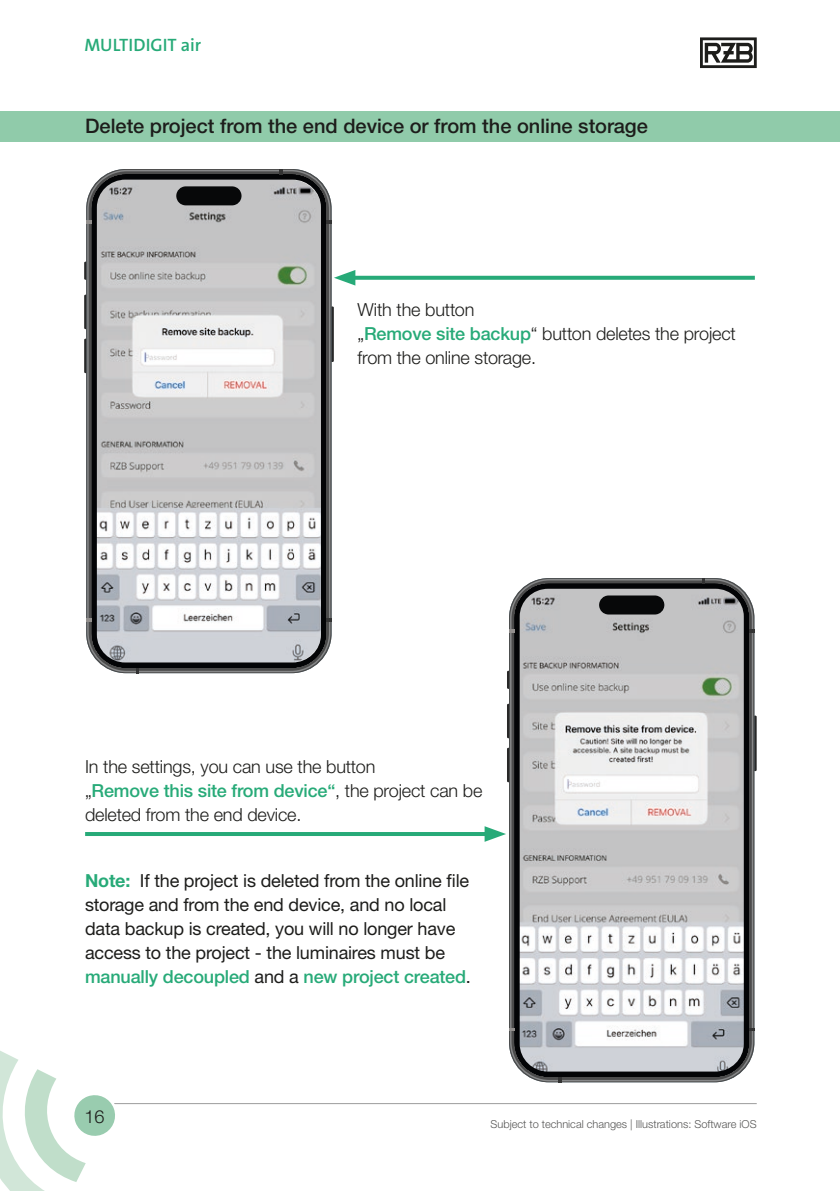
<style>
.page{position:relative;width:840px;height:1191px;background:#fff}
.page>*{position:absolute;margin:0;border:0;box-sizing:border-box;transform-origin:0 0}
.t1{font:500 20px "Helvetica Neue LTW1 G";color:#1d1d1b}
.t2{font:18px/24px "Helvetica Neue LTW1 G";letter-spacing:-.01em;color:#1d1d1b}
.t3{font:300 18px/24px "Helvetica Neue LTW1 G";letter-spacing:-.01em;color:#1d1d1b}
.t4{font:600 18px "The Sans B W6";color:#27aa78}
.t5{font:300 11px "Helvetica Neue LTW1 G";color:#575756}
.s1{font-weight:500;color:#27aa78}
.s2{font-weight:700;color:#27aa78}
</style>
<div class="page">
<svg style="left:700px;top:37px;width:56px;height:31px"></svg>
<div style="left:0;top:112px;width:839px;height:30px;background:#90cbaa"></div>
<hr style="left:84px;top:1103px;width:672px;height:1px;background:#9d9d9d">
<svg style="left:331px;top:306px;width:2px;height:56px"></svg>
<svg style="left:84px;top:262px;width:2px;height:18px"></svg>
<svg style="left:84px;top:295px;width:2px;height:34px"></svg>
<svg style="left:84px;top:339px;width:2px;height:34px"></svg>
<svg style="left:87px;top:170px;width:243px;height:502px"></svg>
<svg style="left:279px;top:169px;width:3px;height:5px"></svg>
<svg style="left:136px;top:668px;width:3px;height:5px"></svg>
<svg style="left:176px;top:186px;width:65px;height:19px"></svg>
<svg style="left:754px;top:715px;width:2px;height:56px"></svg>
<svg style="left:507px;top:671px;width:1px;height:18px"></svg>
<svg style="left:507px;top:704px;width:1px;height:34px"></svg>
<svg style="left:507px;top:748px;width:1px;height:34px"></svg>
<svg style="left:509px;top:579px;width:243px;height:502px"></svg>
<svg style="left:701px;top:578px;width:3px;height:5px"></svg>
<svg style="left:558px;top:1077px;width:3px;height:5px"></svg>
<svg style="left:598px;top:595px;width:66px;height:19px"></svg>
<svg style="left:0;top:1051px;width:123px;height:140px"></svg>
<svg style="left:355px;top:276px;width:399px;height:4px;background:#33ae7f"></svg>
<svg style="left:334px;top:270px;width:21px;height:15px"></svg>
<hr style="left:85px;top:832px;width:407px;height:4px;background:#27aa78">
<svg style="left:484px;top:826px;width:21px;height:16px"></svg>
<p class="t4" style="left:84px;top:33px;width:118px">MULTIDIGIT air</p>
<p class="t1" style="left:85px;top:114px;width:564px">Delete project from the end device or from the online storage</p>
<p class="t3" style="left:357px;top:298px;width:379px">With the button<br>„<span class="s1">Remove site backup</span>“ button deletes the project from the online storage.</p>
<p class="t3" style="left:85px;top:754px;width:398px">In the settings, you can use the button<br>„<span class="s1">Remove this site from device“</span>, the project can be deleted from the end device.</p>
<p class="t2" style="left:85px;top:868px;width:387px"><span class="s2">Note:</span> If the project is deleted from the online file storage and from the end device, and no local data backup is created, you will no longer have access to the project - the luminaires must be <span class="s1">manually decoupled</span> and a <span class="s1">new project created</span>.</p>
<p class="t3" style="left:84px;top:1104px;width:22px">16</p>
<p class="t5" style="left:490px;top:1117px;width:267px">Subject to technical changes | Illustrations: Software iOS</p>
</div>
